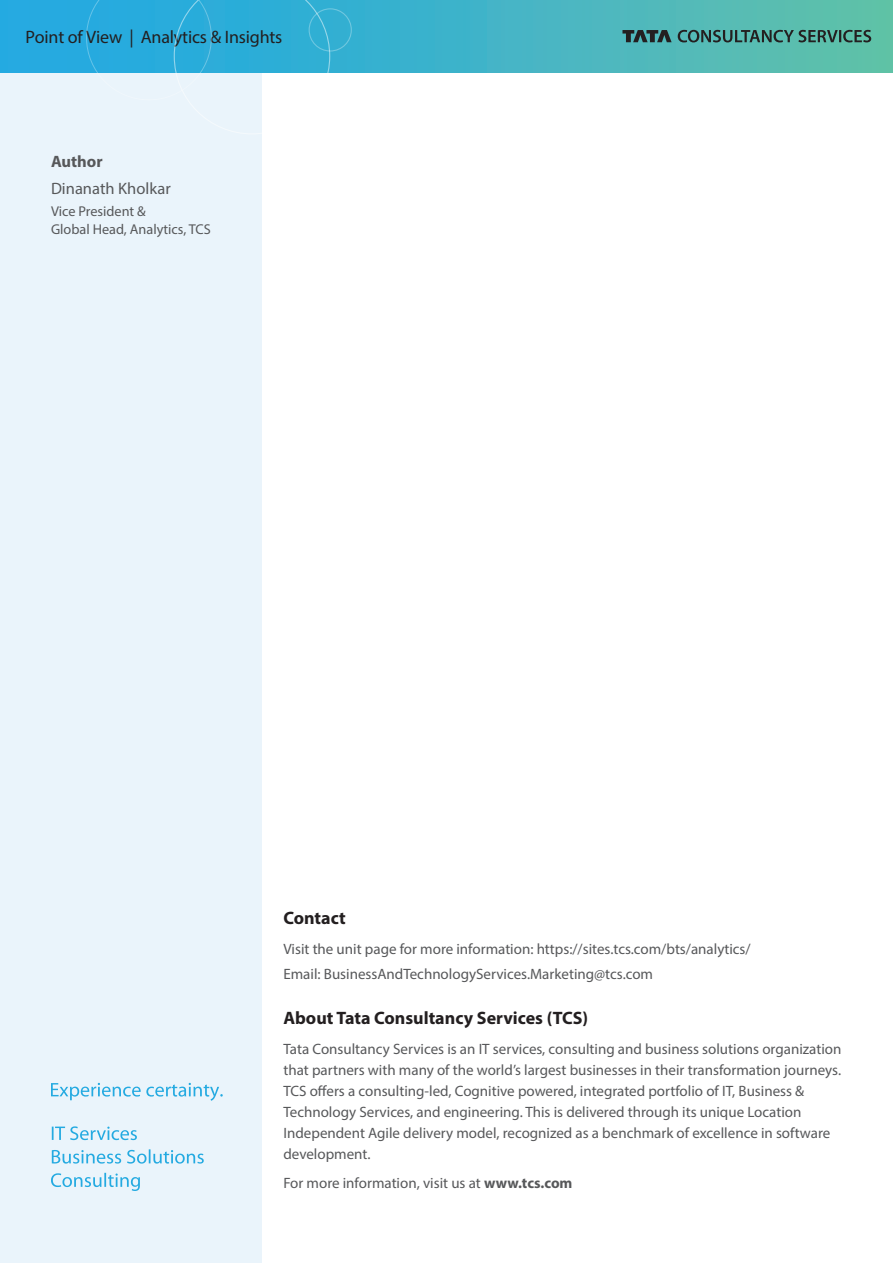
<style>
.page{position:relative;width:893px;height:1263px;background:#fff}
.page>*{position:absolute;margin:0;border:0;box-sizing:border-box;transform-origin:0 0}
.t1{font:700 18px "Myriad Pro";color:#231f20}
.t2{font:18px "Myriad Pro";letter-spacing:-.01em;color:#231f20}
.t3{font:16.5px "Myriad Pro";color:#57585a}
.t4{font:700 16.5px "Myriad Pro";color:#57585a}
.t5{font:15px/21px "Myriad Pro";color:#57585a}
.t6{font:14.25px/18px "Myriad Pro";color:#57585a}
.s1{font-weight:700}
</style>
<div class="page">
<div style="left:0;top:72px;width:261px;height:1191px;background:#eaf4fb"></div>
<svg style="left:51px;top:1083px;width:172px;height:18px"></svg>
<svg style="left:51px;top:1126px;width:153px;height:65px"></svg>
<svg style="left:0;top:0;width:893px;height:72px;background:#45b5c3"></svg>
<svg style="left:622px;top:30px;width:50px;height:12px"></svg>
<svg style="left:678px;top:30px;width:193px;height:12px;background:#427b74"></svg>
<svg style="left:86px;top:0;width:244px;height:134px"></svg>
<div style="left:309px;top:8px;width:43px;height:44px;border:1px solid #fff;border-radius:50%"></div>
<p class="t2" style="left:26px;top:26px;width:258px">Point of View | Analytics &amp; Insights</p>
<p class="t4" style="left:51px;top:151px;width:53px">Author</p>
<p class="t3" style="left:51px;top:178px;width:121px">Dinanath Kholkar</p>
<p class="t6" style="left:51px;top:202px;width:161px">Vice President &amp;<br>Global Head, Analytics, TCS</p>
<p class="t1" style="left:283px;top:906px;width:64px">Contact</p>
<p class="t5" style="left:283px;top:936px;width:469px;line-height:25.5px">Visit the unit page for more information: https://sites.tcs.com/bts/analytics/<br>Email: BusinessAndTechnologyServices.Marketing@tcs.com</p>
<p class="t1" style="left:283px;top:1007px;width:306px">About Tata Consultancy Services (TCS)</p>
<p class="t5" style="left:283px;top:1039px;width:560px">Tata Consultancy Services is an IT services, consulting and business solutions organization that partners with many of the world’s largest businesses in their transformation journeys.<br>TCS offers a consulting-led, Cognitive powered, integrated portfolio of IT, Business &amp; Technology Services, and engineering. This is delivered through its unique Location Independent Agile delivery model, recognized as a benchmark of excellence in software development.</p>
<p class="t5" style="left:283px;top:1172px;width:291px">For more information, visit us at <span class="s1">www.tcs.com</span></p>
</div>
